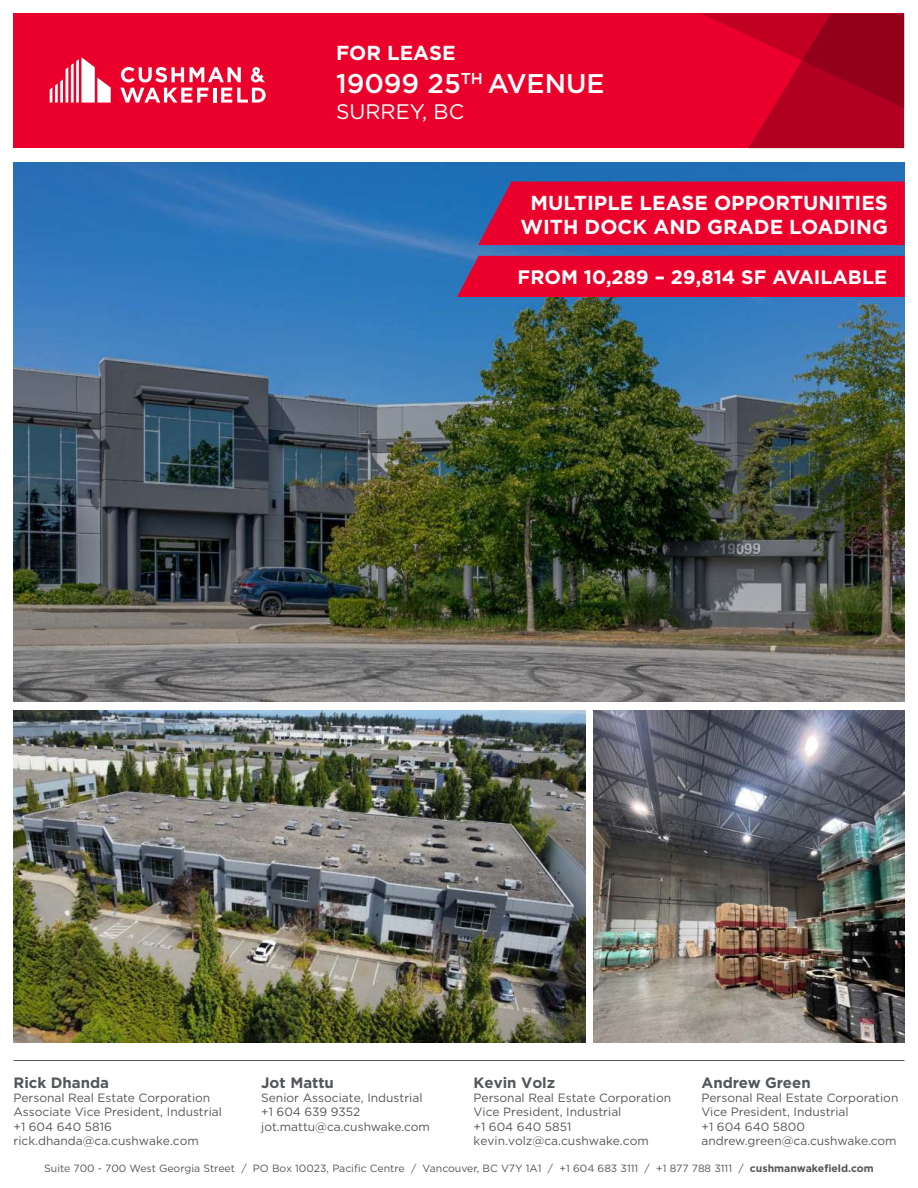
<style>
.page{position:relative;width:918px;height:1188px;background:#fff}
.page>*{position:absolute;margin:0;border:0;box-sizing:border-box;transform-origin:0 0}
.t1{font:500 27px "Gotham";color:#fff}
.t2{font:21px "Gotham";color:#fff}
.t3{font:700 20.25px/24px "Gotham";color:#fff;text-align:center}
.t4{font:700 19.5px "Gotham";color:#fff}
.t5{font:700 15px "Gotham";color:#53575a}
.t6{font:12px/14.4px "Gotham";color:#53575a}
.t7{font:10.5px "Gotham";color:#53575a}
.s1{font-weight:700}
</style>
<div class="page">
<div style="left:14px;top:14px;width:890px;height:134px;background:#ea002a"></div>
<svg style="left:703px;top:14px;width:201px;height:134px"></svg>
<img style="left:593px;top:711px;width:311px;height:332px">
<img style="left:14px;top:162px;width:890px;height:540px">
<img style="left:14px;top:711px;width:571px;height:332px">
<svg style="left:50px;top:57px;width:61px;height:46px"></svg>
<svg style="left:120px;top:67px;width:146px;height:36px"></svg>
<hr style="left:14px;top:1060px;width:890px;height:1px;background:#53575a">
<div style="left:478px;top:182px;width:426px;height:63px;background:#ea002a"></div>
<div style="left:457px;top:256px;width:447px;height:41px;background:#ea002a"></div>
<h3 class="t3" style="left:336px;top:42px;width:121px">FOR LEASE</h3>
<h1 class="t1" style="left:336px;top:72px;width:270px">19099 25<sup>TH</sup> AVENUE</h1>
<h2 class="t2" style="left:336px;top:102px;width:130px">SURREY, BC</h2>
<h3 class="t3" style="left:520px;top:192px;width:369px">MULTIPLE LEASE OPPORTUNITIES<br>WITH DOCK AND GRADE LOADING</h3>
<h3 class="t4" style="left:518px;top:269px;width:371px">FROM 10,289 – 29,814 SF AVAILABLE</h3>
<p class="t5" style="left:14px;top:1075px;width:97px">Rick Dhanda</p>
<p class="t6" style="left:14px;top:1091px;width:210px">Personal Real Estate Corporation<br>Associate Vice President, Industrial +1 604 640 5816 rick.dhanda@ca.cushwake.com</p>
<p class="t5" style="left:261px;top:1075px;width:74px">Jot Mattu</p>
<p class="t6" style="left:261px;top:1091px;width:170px">Senior Associate, Industrial +1 604 639 9352 jot.mattu@ca.cushwake.com</p>
<p class="t5" style="left:474px;top:1075px;width:83px">Kevin Volz</p>
<p class="t6" style="left:474px;top:1091px;width:199px">Personal Real Estate Corporation<br>Vice President, Industrial<br>+1 604 640 5851 kevin.volz@ca.cushwake.com</p>
<p class="t5" style="left:702px;top:1076px;width:111px">Andrew Green</p>
<p class="t6" style="left:702px;top:1091px;width:198px">Personal Real Estate Corporation<br>Vice President, Industrial<br>+1 604 640 5800 andrew.green@ca.cushwake.com</p>
<p class="t7" style="left:44px;top:1164px;width:831px">Suite 700 - 700 West Georgia Street / PO Box 10023, Pacific Centre / Vancouver, BC V7Y 1A1 / +1 604 683 3111 / +1 877 788 3111 / <span class="s1">cushmanwakefield.com</span></p>
</div>
